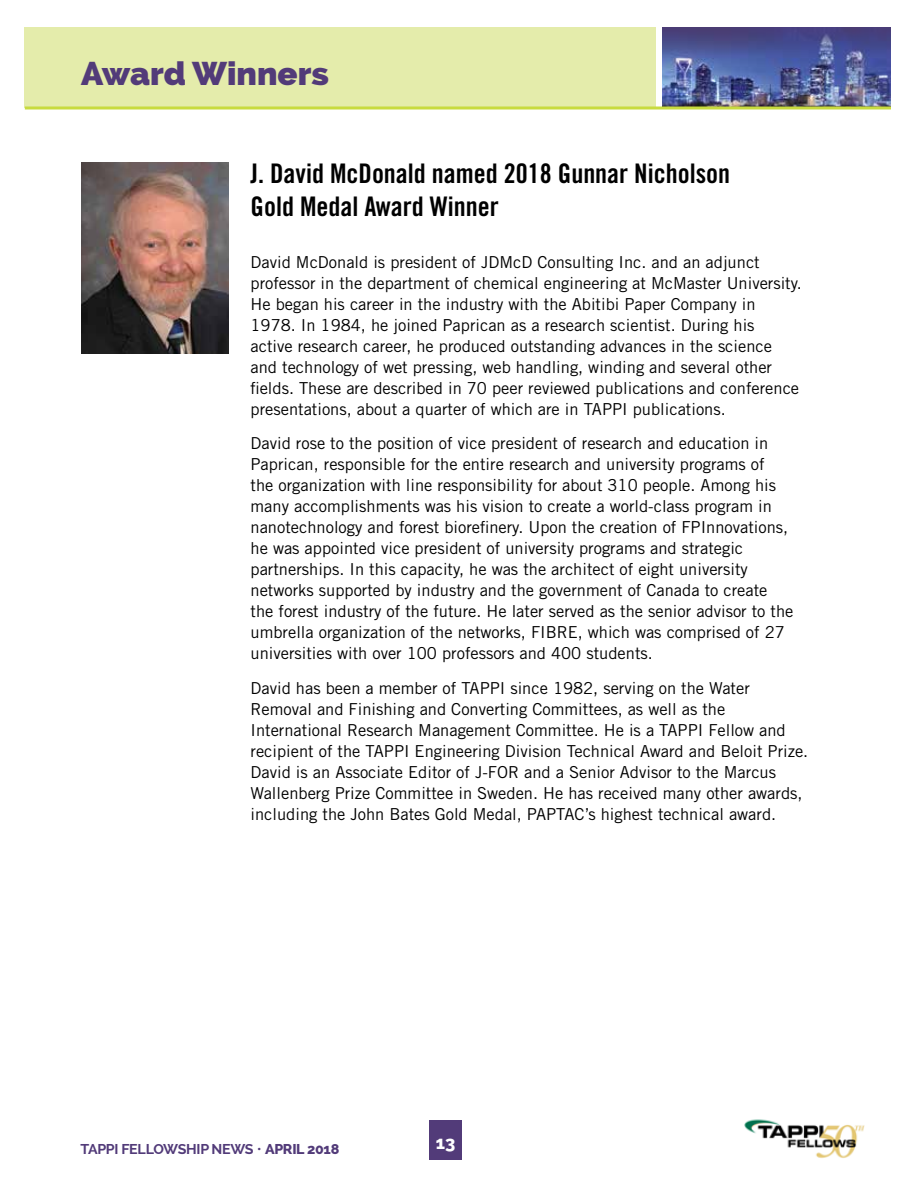
<style>
.page{position:relative;width:918px;height:1188px;background:#fff}
.page>*{position:absolute;margin:0;border:0;box-sizing:border-box;transform-origin:0 0}
.t1{font:800 33px "Raleway";color:#523b79}
.t2{font:27px/33px "Trade Gothic Bold Cond Twenty";color:#000}
.t3{font:800 18px "Raleway";color:#fff}
.t4{font:16.5px/21px "Trade Gothic";color:#000}
.t5{font:700 14.25px "Raleway";letter-spacing:-.02em;color:#523b79}
.s1{font-weight:300}
.s2{font-weight:800}
</style>
<div class="page">
<img style="left:663px;top:27px;width:228px;height:79px">
<div style="left:25px;top:27px;width:631px;height:81px;background:#e4ecab"></div>
<svg style="left:25px;top:106px;width:866px;height:4px;background:#ccdb60"></svg>
<img style="left:744px;top:1119px;width:121px;height:39px">
<div style="left:429px;top:1120px;width:33px;height:40px;background:#523b79"></div>
<img style="left:81px;top:162px;width:148px;height:191px">
<h1 class="t1" style="left:81px;top:54px;width:249px">Award Winners</h1>
<h2 class="t2" style="left:251px;top:156px;width:481px">J. David McDonald named 2018 Gunnar Nicholson<br>Gold Medal Award Winner</h2>
<p class="t4" style="left:251px;top:251px;width:553px">David McDonald is president of JDMcD Consulting Inc. and an adjunct professor in the department of chemical engineering at McMaster University.<br>He began his career in the industry with the Abitibi Paper Company in 1978. In 1984, he joined Paprican as a research scientist. During his<br>active research career, he produced outstanding advances in the science and technology of wet pressing, web handling, winding and several other fields. These are described in 70 peer reviewed publications and conference presentations, about a quarter of which are in TAPPI publications.</p>
<p class="t4" style="left:251px;top:433px;width:544px">David rose to the position of vice president of research and education in Paprican, responsible for the entire research and university programs of<br>the organization with line responsibility for about 310 people. Among his many accomplishments was his vision to create a world-class program in nanotechnology and forest biorefinery. Upon the creation of FPInnovations, he was appointed vice president of university programs and strategic partnerships. In this capacity, he was the architect of eight university networks supported by industry and the government of Canada to create the forest industry of the future. He later served as the senior advisor to the umbrella organization of the networks, FIBRE, which was comprised of 27 universities with over 100 professors and 400 students.</p>
<p class="t4" style="left:251px;top:677px;width:559px">David has been a member of TAPPI since 1982, serving on the Water Removal and Finishing and Converting Committees, as well as the International Research Management Committee. He is a TAPPI Fellow and recipient of the TAPPI Engineering Division Technical Award and Beloit Prize.<br>David is an Associate Editor of J-FOR and a Senior Advisor to the Marcus Wallenberg Prize Committee in Sweden. He has received many other awards, including the John Bates Gold Medal, PAPTAC’s highest technical award.</p>
<p class="t5" style="left:80px;top:1141px;width:260px">TAPPI FELLOWSHIP NEWS <span class="s1">•</span> <span class="s2">APRIL 2018</span></p>
<p class="t3" style="left:436px;top:1132px;width:21px">13</p>
</div>
